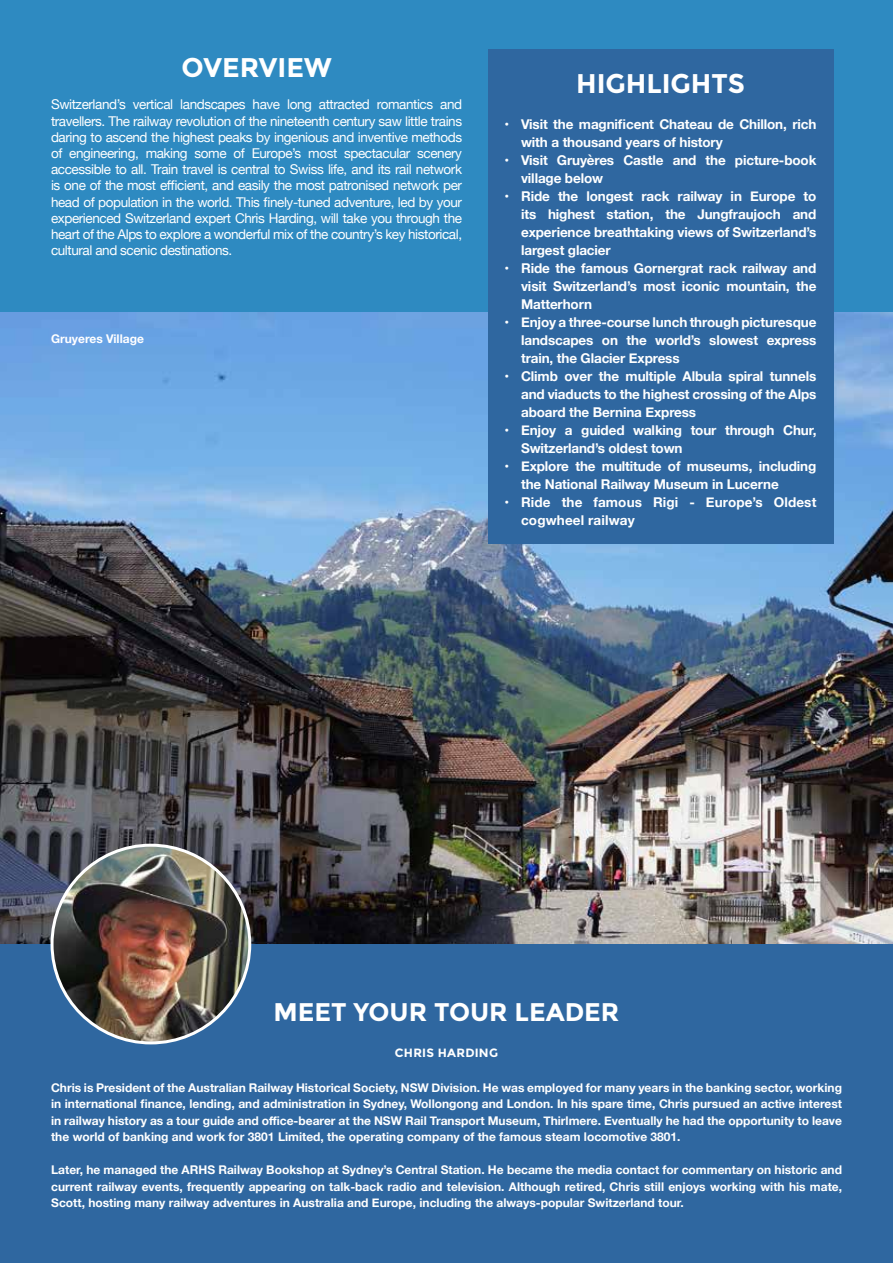
<style>
.page{position:relative;width:893px;height:1263px;background:#fff}
.page>*{position:absolute;margin:0;border:0;box-sizing:border-box;transform-origin:0 0}
.t1{font:700 27px "Montserrat";color:#fff}
.t2{font:700 25.5px "Montserrat";color:#fff}
.t3{font:700 13.5px/18px "Helvetica Neue";letter-spacing:-.01em;color:#fff}
.t4{font:13.5px/16.2px "Helvetica Neue";letter-spacing:-.03em;color:#fff;text-align:justify}
.t5{font:700 13.5px/18px "Helvetica Neue";letter-spacing:.01em;color:#fff}
.t6{font:700 12px/16.5px "Helvetica Neue";color:#fff;text-align:justify}
.t7{font:700 12px "Montserrat";letter-spacing:.02em;color:#fff}
</style>
<div class="page">
<img style="left:0;top:312px;width:893px;height:632px">
<div style="left:0;top:0;width:893px;height:312px;background:#2e8ac1"></div>
<div style="left:488px;top:50px;width:345px;height:494px;background:#2f67a0"></div>
<div style="left:0;top:944px;width:893px;height:319px;background:#2f67a0"></div>
<img style="left:52px;top:845px;width:198px;height:198px;border-radius:99px">
<h1 class="t1" style="left:182px;top:52px;width:151px">OVERVIEW</h1>
<p class="t4" style="left:51px;top:97px;width:413px">Switzerland’s vertical landscapes have long attracted romantics and travellers. The railway revolution of the nineteenth century saw little trains daring to ascend the highest peaks by ingenious and inventive methods of engineering, making some of Europe’s most spectacular scenery accessible to all. Train travel is central to Swiss life, and its rail network is one of the most efficient, and easily the most patronised network per head of population in the world. This finely-tuned adventure, led by your experienced Switzerland expert Chris Harding, will take you through the heart of the Alps to explore a wonderful mix of the country’s key historical, cultural and scenic destinations.</p>
<p class="t6" style="left:51px;top:331px;width:94px">Gruyeres Village</p>
<h1 class="t1" style="left:576px;top:67px;width:170px">HIGHLIGHTS</h1>
<p class="t3" style="left:521px;top:115px;width:297px;text-indent:-17px">• Visit the magnificent Chateau de Chillon, rich with a thousand years of history</p>
<p class="t3" style="left:521px;top:151px;width:297px;text-indent:-16px">• Visit Gruyères Castle and the picture-book village below</p>
<p class="t3" style="left:521px;top:187px;width:297px;text-align:justify;text-indent:-17px">• Ride the longest rack railway in Europe to its highest station, the Jungfraujoch and experience breathtaking views of Switzerland’s largest glacier</p>
<p class="t3" style="left:521px;top:259px;width:297px;text-align:justify;text-indent:-16px">• Ride the famous Gornergrat rack railway and visit Switzerland’s most iconic mountain, the Matterhorn</p>
<p class="t3" style="left:521px;top:313px;width:297px;text-align:justify;text-indent:-16px">• Enjoy a three-course lunch through picturesque landscapes on the world’s slowest express train, the Glacier Express</p>
<p class="t3" style="left:521px;top:367px;width:297px;text-align:justify;text-indent:-16px">• Climb over the multiple Albula spiral tunnels and viaducts to the highest crossing of the Alps aboard the Bernina Express</p>
<p class="t3" style="left:521px;top:421px;width:297px;text-indent:-17px">• Enjoy a guided walking tour through Chur,<br>Switzerland’s oldest town</p>
<p class="t3" style="left:521px;top:457px;width:297px;text-indent:-16px">• Explore the multitude of museums, including the National Railway Museum in Lucerne</p>
<p class="t5" style="left:521px;top:493px;width:297px;text-indent:-16px">• Ride the famous Rigi - Europe’s Oldest cogwheel railway</p>
<h2 class="t2" style="left:273px;top:997px;width:348px">MEET YOUR TOUR LEADER</h2>
<p class="t7" style="left:395px;top:1046px;width:105px">CHRIS HARDING</p>
<p class="t6" style="left:51px;top:1079px;width:792px">Chris is President of the Australian Railway Historical Society, NSW Division. He was employed for many years in the banking sector, working in international finance, lending, and administration in Sydney, Wollongong and London. In his spare time, Chris pursued an active interest in railway history as a tour guide and office-bearer at the NSW Rail Transport Museum, Thirlmere. Eventually he had the opportunity to leave the world of banking and work for 3801 Limited, the operating company of the famous steam locomotive 3801.</p>
<p class="t6" style="left:51px;top:1162px;width:792px">Later, he managed the ARHS Railway Bookshop at Sydney’s Central Station. He became the media contact for commentary on historic and current railway events, frequently appearing on talk-back radio and television. Although retired, Chris still enjoys working with his mate, Scott, hosting many railway adventures in Australia and Europe, including the always-popular Switzerland tour.</p>
</div>
